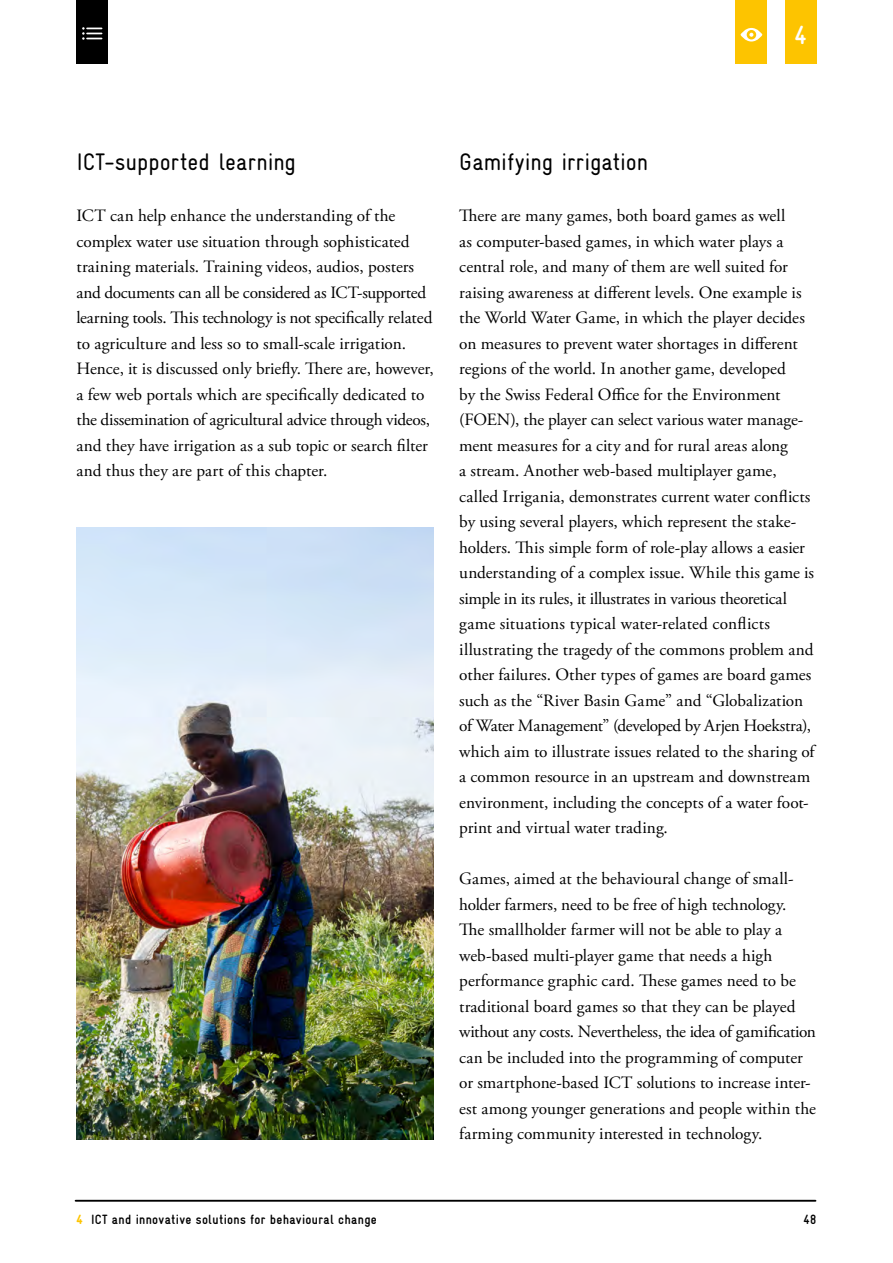
<style>
.page{position:relative;width:893px;height:1263px;background:#fff}
.page>*{position:absolute;margin:0;border:0;box-sizing:border-box;transform-origin:0 0}
.t1{font:700 26.25px "Gravur Condensed";color:#fff}
.Fließtext{font:24px "Gravur Condensed";color:#000}
.Fließtext-2{font:17.25px/25.5px "Adobe Garamond Pro";letter-spacing:-.005em;color:#000}
.t2{font:700 13.5px "Gravur Condensed";letter-spacing:.025em;color:#000}
.s1{font-weight:900;color:#fdc400}
</style>
<div class="page">
<div style="left:785px;top:0;width:31px;height:64px;background:#fdc400"></div>
<hr style="left:76px;top:1200px;width:739px;height:2px;background:#000">
<div style="left:736px;top:0;width:31px;height:64px;background:#fdc400"></div>
<svg style="left:740px;top:28px;width:22px;height:14px"></svg>
<div style="left:77px;top:0;width:31px;height:64px;background:#000"></div>
<svg style="left:82px;top:27px;width:20px;height:13px"></svg>
<img style="left:77px;top:527px;width:357px;height:612px">
<h1 class="t1" style="left:794px;top:21px;width:14px">4</h1>
<p class="Fließtext" style="left:77px;top:149px;width:221px">ICT-supported learning</p>
<p class="Fließtext-2" style="left:77px;top:203px;width:359px">ICT can help enhance the understanding of the complex water use situation through sophisticated training materials. Training videos, audios, posters and documents can all be considered as ICT-supported learning tools. This technology is not specifically related to agriculture and less so to small-scale irrigation.<br>Hence, it is discussed only briefly. There are, however, a few web portals which are specifically dedicated to the dissemination of agricultural advice through videos, and they have irrigation as a sub topic or search filter and thus they are part of this chapter.</p>
<p class="Fließtext" style="left:459px;top:149px;width:190px">Gamifying irrigation</p>
<p class="Fließtext-2" style="left:459px;top:203px;width:357px">There are many games, both board games as well<br>as computer-based games, in which water plays a central role, and many of them are well suited for raising awareness at different levels. One example is the World Water Game, in which the player decides on measures to prevent water shortages in different regions of the world. In another game, developed<br>by the Swiss Federal Office for the Environment (FOEN), the player can select various water manage&shy;ment measures for a city and for rural areas along<br>a stream. Another web-based multiplayer game, called Irrigania, demonstrates current water conflicts by using several players, which represent the stake&shy;holders. This simple form of role-play allows a easier understanding of a complex issue. While this game is simple in its rules, it illustrates in various theoretical game situations typical water-related conflicts illustrating the tragedy of the commons problem and other failures. Other types of games are board games such as the “River Basin Game” and “Globalization of Water Management” (developed by Arjen Hoekstra), which aim to illustrate issues related to the sharing of a common resource in an upstream and downstream environment, including the concepts of a water foot&shy;print and virtual water trading.</p>
<p class="Fließtext-2" style="left:459px;top:866px;width:358px">Games, aimed at the behavioural change of small&shy;holder farmers, need to be free of high technology.<br>The smallholder farmer will not be able to play a web-based multi-player game that needs a high performance graphic card. These games need to be traditional board games so that they can be played without any costs. Nevertheless, the idea of gamification can be included into the programming of computer or smartphone-based ICT solutions to increase inter&shy;est among younger generations and people within the farming community interested in technology.</p>
<p class="t2" style="left:77px;top:1212px;width:302px"><span class="s1">4</span> ICT and innovative solutions for behavioural change</p>
<p class="t2" style="left:803px;top:1212px;width:15px">48</p>
</div>
